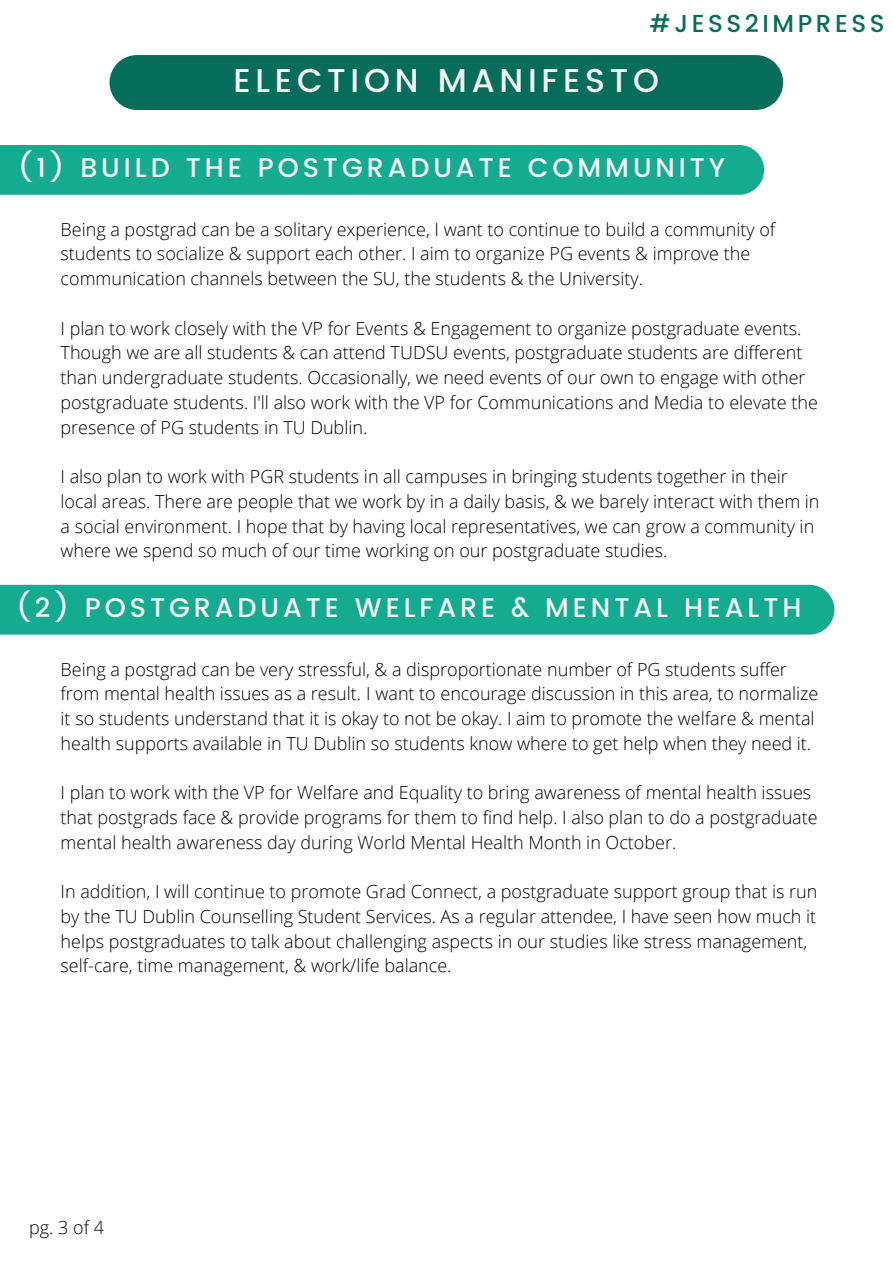
<style>
.page{position:relative;width:893px;height:1264px;background:#fff}
.page>*{position:absolute;margin:0;border:0;box-sizing:border-box;transform-origin:0 0}
.t1{font:500 33px "Poppins";letter-spacing:.145em;color:#f4f4f4}
.t2{font:500 27px "Poppins";letter-spacing:.145em;color:#f4f4f4}
.t3{font:500 24.45px "Poppins";letter-spacing:.145em;color:#076d5b}
.t4{font:300 18px/24.8px "Open Sans";color:#000}
</style>
<div class="page">
<div style="left:109px;top:55px;width:674px;height:55px;background:#076d5b"></div>
<div style="left:0;top:145px;width:764px;height:50px;background:#14ab90"></div>
<div style="left:0;top:585px;width:834px;height:49px;background:#14ab90"></div>
<h3 class="t3" style="left:649px;top:9px;width:236px">#JESS2IMPRESS</h3>
<h1 class="t1" style="left:233px;top:62px;width:427px">ELECTION MANIFESTO</h1>
<h2 class="t2" style="left:18px;top:152px;width:708px">(1) BUILD THE POSTGRADUATE COMMUNITY</h2>
<p class="t4" style="left:61px;top:216px;width:716px">Being a postgrad can be a solitary experience, I want to continue to build a community of students to socialize &amp; support each other. I aim to organize PG events &amp; improve the communication channels between the SU, the students &amp; the University.</p>
<p class="t4" style="left:61px;top:315px;width:758px">I plan to work closely with the VP for Events &amp; Engagement to organize postgraduate events.<br>Though we are all students &amp; can attend TUDSU events, postgraduate students are different than undergraduate students. Occasionally, we need events of our own to engage with other postgraduate students. I'll also work with the VP for Communications and Media to elevate the presence of PG students in TU Dublin.</p>
<p class="t4" style="left:61px;top:464px;width:760px">I also plan to work with PGR students in all campuses in bringing students together in their local areas. There are people that we work by in a daily basis, &amp; we barely interact with them in a social environment. I hope that by having local representatives, we can grow a community in where we spend so much of our time working on our postgraduate studies.</p>
<h2 class="t2" style="left:17px;top:592px;width:786px">(2) POSTGRADUATE WELFARE &amp; MENTAL HEALTH</h2>
<p class="t4" style="left:61px;top:656px;width:759px">Being a postgrad can be very stressful, &amp; a disproportionate number of PG students suffer from mental health issues as a result. I want to encourage discussion in this area, to normalize it so students understand that it is okay to not be okay. I aim to promote the welfare &amp; mental health supports available in TU Dublin so students know where to get help when they need it.</p>
<p class="t4" style="left:61px;top:780px;width:758px">I plan to work with the VP for Welfare and Equality to bring awareness of mental health issues that postgrads face &amp; provide programs for them to find help. I also plan to do a postgraduate mental health awareness day during World Mental Health Month in October.</p>
<p class="t4" style="left:61px;top:878px;width:758px">In addition, I will continue to promote Grad Connect, a postgraduate support group that is run by the TU Dublin Counselling Student Services. As a regular attendee, I have seen how much it helps postgraduates to talk about challenging aspects in our studies like stress management, self-care, time management, &amp; work/life balance.</p>
<p class="t4" style="left:29px;top:1214px;width:76px">pg. 3 of 4</p>
</div>
